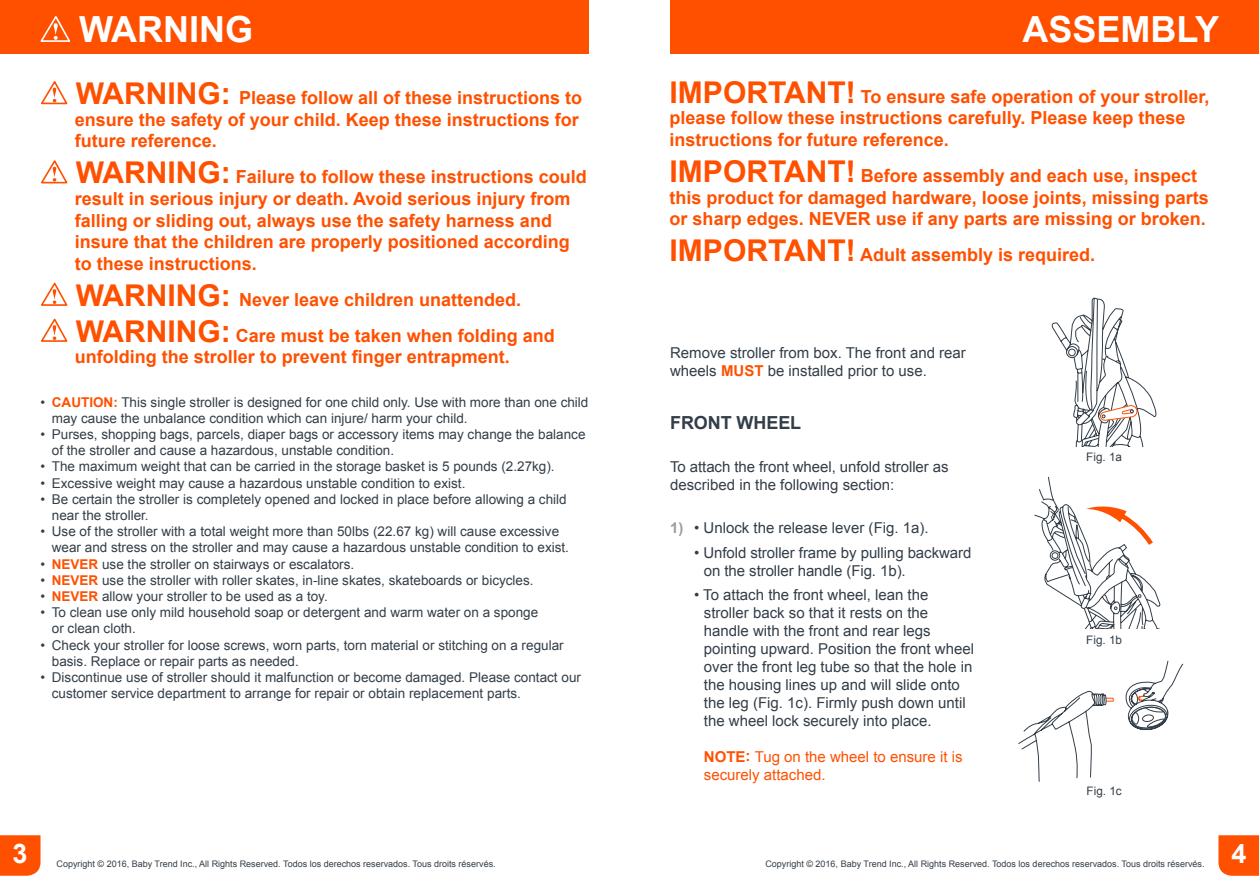
<style>
.page{position:relative;width:1259px;height:893px;background:#fff}
.page>*{position:absolute;margin:0;border:0;box-sizing:border-box;transform-origin:0 0}
.t1{font:700 36px "Arial";color:#fff}
.t2{font:700 27px "Arial";color:#fff}
.t3{font:700 18px/21.6px "Arial";color:#ff5000}
.t4{font:700 18px "Arial";letter-spacing:-.005em;color:#333e48}
.t5{font:15px/18px "Arial";color:#333e48}
.t6{font:15px/18px "Arial";color:#ff5000}
.t7{font:13.5px/16.2px "Arial";color:#333e48}
.t8{font:11.7px "Arial";color:#333e48}
.t9{font:9px "Arial";color:#333e48}
.s1{font-size:30px}
.s2{font-weight:700;color:#ff5000}
.s3{font-weight:700;color:#999ea3}
.s4{font-weight:700}
</style>
<div class="page">
<svg style="left:1218px;top:835px;width:41px;height:41px;background:#ff570b"></svg>
<div style="left:670px;top:0;width:589px;height:54px;background:#ff5000"></div>
<div style="left:0;top:835px;width:40px;height:41px;background:#ff5000"></div>
<div style="left:0;top:0;width:589px;height:54px;background:#ff5000"></div>
<svg style="left:40px;top:16px;width:30px;height:26px"></svg>
<svg style="left:41px;top:81px;width:27px;height:24px"></svg>
<svg style="left:41px;top:160px;width:27px;height:24px"></svg>
<svg style="left:41px;top:282px;width:27px;height:24px"></svg>
<svg style="left:41px;top:318px;width:27px;height:24px"></svg>
<svg style="left:1051px;top:298px;width:105px;height:149px"></svg>
<svg style="left:1034px;top:477px;width:127px;height:151px"></svg>
<svg style="left:1018px;top:690px;width:96px;height:92px"></svg>
<svg style="left:1125px;top:660px;width:58px;height:70px"></svg>
<h1 class="t1" style="left:79px;top:9px;width:175px">WARNING</h1>
<h3 class="t3" style="left:75px;top:87px;width:509px"><span class="s1">WARNING:</span> Please follow all of these instructions to ensure the safety of your child. Keep these instructions for future reference.</h3>
<p class="t3" style="left:75px;top:166px;width:514px"><span class="s1">WARNING:</span> Failure to follow these instructions could result in serious injury or death. Avoid serious injury from falling or sliding out, always use the safety harness and insure that the children are properly positioned according to these instructions.</p>
<h3 class="t3" style="left:76px;top:282px;width:481px;line-height:36px"><span class="s1">WARNING:</span> Never leave children unattended.<br><span class="s1">WARNING:</span> Care must be taken when folding and</h3>
<h3 class="t3" style="left:75px;top:346px;width:437px">unfolding the stroller to prevent finger entrapment.</h3>
<p class="t7" style="left:52px;top:394px;width:538px;text-indent:-11px">• <span class="s2">CAUTION:</span> This single stroller is designed for one child only. Use with more than one child may cause the unbalance condition which can injure/ harm your child.</p>
<p class="t7" style="left:52px;top:426px;width:535px;text-indent:-11px">• Purses, shopping bags, parcels, diaper bags or accessory items may change the balance of the stroller and cause a hazardous, unstable condition.</p>
<p class="t7" style="left:40px;top:459px;width:516px">• The maximum weight that can be carried in the storage basket is 5 pounds (2.27kg).</p>
<p class="t7" style="left:40px;top:475px;width:426px">• Excessive weight may cause a hazardous unstable condition to exist.</p>
<p class="t7" style="left:52px;top:491px;width:516px;text-indent:-11px">• Be certain the stroller is completely opened and locked in place before allowing a child near the stroller.</p>
<p class="t7" style="left:52px;top:523px;width:518px;text-indent:-11px">• Use of the stroller with a total weight more than 50lbs (22.67 kg) will cause excessive wear and stress on the stroller and may cause a hazardous unstable condition to exist.</p>
<p class="t7" style="left:40px;top:556px;width:315px">• <span class="s2">NEVER</span> use the stroller on stairways or escalators.</p>
<p class="t7" style="left:40px;top:572px;width:494px">• <span class="s2">NEVER</span> use the stroller with roller skates, in-line skates, skateboards or bicycles.</p>
<p class="t7" style="left:40px;top:588px;width:289px">• <span class="s2">NEVER</span> allow your stroller to be used as a toy.</p>
<p class="t7" style="left:52px;top:604px;width:488px;text-indent:-11px">• To clean use only mild household soap or detergent and warm water on a sponge or clean cloth.</p>
<p class="t7" style="left:52px;top:637px;width:513px;text-indent:-11px">• Check your stroller for loose screws, worn parts, torn material or stitching on a regular basis. Replace or repair parts as needed.</p>
<p class="t7" style="left:52px;top:669px;width:530px;text-indent:-11px">• Discontinue use of stroller should it malfunction or become damaged. Please contact our customer service department to arrange for repair or obtain replacement parts.</p>
<h2 class="t2" style="left:13px;top:839px;width:17px">3</h2>
<p class="t9" style="left:57px;top:858px;width:441px">Copyright © 2016, Baby Trend Inc., All Rights Reserved. Todos los derechos reservados. Tous droits réservés.</p>
<h1 class="t1" style="left:1022px;top:9px;width:198px">ASSEMBLY</h1>
<h3 class="t3" style="left:669px;top:86px;width:541px"><span class="s1">IMPORTANT!</span> To ensure safe operation of your stroller, please follow these instructions carefully. Please keep these instructions for future reference.</h3>
<h3 class="t3" style="left:669px;top:165px;width:541px"><span class="s1">IMPORTANT!</span> Before assembly and each use, inspect this product for damaged hardware, loose joints, missing parts or sharp edges. NEVER use if any parts are missing or broken.</h3>
<h3 class="t3" style="left:669px;top:244px;width:427px"><span class="s1">IMPORTANT!</span> Adult assembly is required.</h3>
<p class="t5" style="left:670px;top:344px;width:297px">Remove stroller from box. The front and rear wheels <span class="s2">MUST</span> be installed prior to use.</p>
<h3 class="t4" style="left:670px;top:413px;width:133px">FRONT WHEEL</h3>
<p class="t5" style="left:670px;top:458px;width:280px">To attach the front wheel, unfold stroller as described in the following section:</p>
<p class="t5" style="left:670px;top:519px;width:260px"><span class="s3">1)</span> • Unlock the release lever (Fig. 1a).</p>
<p class="t5" style="left:704px;top:544px;width:269px;text-indent:-10px">• Unfold stroller frame by pulling backward on the stroller handle (Fig. 1b).</p>
<p class="t5" style="left:704px;top:586px;width:272px;text-indent:-10px">• To attach the front wheel, lean the stroller back so that it rests on the handle with the front and rear legs pointing upward. Position the front wheel over the front leg tube so that the hole in the housing lines up and will slide onto the leg (Fig. 1c). Firmly push down until the wheel lock securely into place.</p>
<p class="t6" style="left:704px;top:748px;width:260px"><span class="s4">NOTE:</span> Tug on the wheel to ensure it is securely attached.</p>
<p class="t8" style="left:1086px;top:449px;width:37px">Fig. 1a</p>
<p class="t8" style="left:1086px;top:633px;width:37px">Fig. 1b</p>
<p class="t8" style="left:1086px;top:783px;width:37px">Fig. 1c</p>
<p class="t9" style="left:765px;top:858px;width:441px">Copyright © 2016, Baby Trend Inc., All Rights Reserved. Todos los derechos reservados. Tous droits réservés.</p>
<h2 class="t2" style="left:1231px;top:839px;width:17px">4</h2>
</div>
